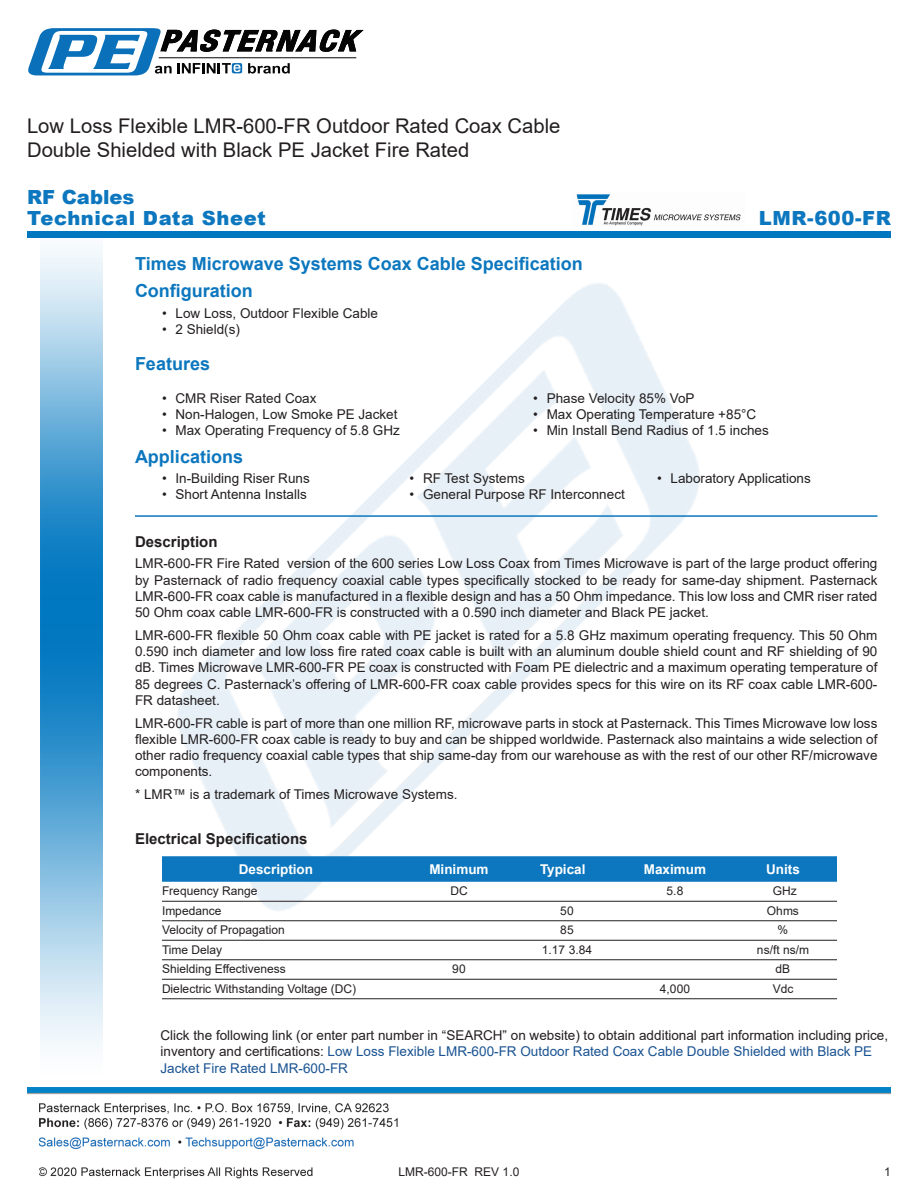
<style>
.page{position:relative;width:918px;height:1188px;background:#fff}
.page>*{position:absolute;margin:0;border:0;box-sizing:border-box;transform-origin:0 0}
.Web_Description_Para{font:20.25px/24.3px "Arial";color:#231f20}
.t1{font:900 19.5px "Arial";letter-spacing:.03em;color:#0c77be}
.t2{font:900 19.5px "Arial";color:#0c77be}
.Head1{font:700 18px "Arial";color:#0c77be}
.Head1-2{font:700 15px "Arial";color:#231f20}
.MarketingDescription{font:13.5px/16.2px "Arial";color:#231f20;text-align:justify}
.Description_and_PN_L{font:13.5px/16.2px "Arial";color:#231f20}
.Table-Header{font:700 13.5px "Arial";color:#fff}
.Table-Body{font:12px "Arial";color:#231f20}
.s1{color:#1a5392}
</style>
<div class="page">
<img style="left:39px;top:1103px;width:359px;height:76px">
<img style="left:102px;top:248px;width:719px;height:722px">
<img style="left:40px;top:237px;width:62px;height:811px">
<img style="left:27px;top:1088px;width:864px;height:7px">
<div style="left:27px;top:231px;width:864px;height:6px;background:#0177c0"></div>
<svg style="left:28px;top:28px;width:336px;height:47px"></svg>
<hr style="left:135px;top:515px;width:743px;height:2px;background:#0c77be">
<div style="left:162px;top:856px;width:675px;height:26px;background:#0c77be"></div>
<hr style="left:162px;top:901px;width:675px;height:1px;background:#231f20">
<hr style="left:162px;top:921px;width:675px;height:1px;background:#231f20">
<hr style="left:162px;top:940px;width:675px;height:1px;background:#231f20">
<hr style="left:162px;top:960px;width:675px;height:1px;background:#231f20">
<hr style="left:162px;top:979px;width:675px;height:1px;background:#231f20">
<hr style="left:162px;top:999px;width:675px;height:1px;background:#231f20">
<img style="left:576px;top:194px;width:165px;height:32px">
<h1 class="Web_Description_Para" style="left:27px;top:114px;width:535px">Low Loss Flexible LMR-600-FR Outdoor Rated Coax Cable<br>Double Shielded with Black PE Jacket Fire Rated</h1>
<p class="t2" style="left:27px;top:183px;width:109px">RF Cables</p>
<p class="t1" style="left:27px;top:204px;width:240px">Technical Data Sheet</p>
<p class="t1" style="left:759px;top:203px;width:134px">LMR-600-FR</p>
<p class="Head1" style="left:135px;top:251px;width:449px">Times Microwave Systems Coax Cable Specification</p>
<p class="Head1" style="left:135px;top:278px;width:119px">Configuration</p>
<p class="MarketingDescription" style="left:162px;top:305px;width:218px">• Low Loss, Outdoor Flexible Cable</p>
<p class="MarketingDescription" style="left:162px;top:321px;width:80px">• 2 Shield(s)</p>
<p class="Head1" style="left:135px;top:350px;width:77px">Features</p>
<p class="MarketingDescription" style="left:162px;top:390px;width:156px">• CMR Riser Rated Coax</p>
<p class="MarketingDescription" style="left:162px;top:406px;width:237px">• Non-Halogen, Low Smoke PE Jacket</p>
<p class="MarketingDescription" style="left:162px;top:422px;width:239px">• Max Operating Frequency of 5.8 GHz</p>
<p class="MarketingDescription" style="left:533px;top:390px;width:163px">• Phase Velocity 85% VoP</p>
<p class="MarketingDescription" style="left:533px;top:406px;width:225px">• Max Operating Temperature +85°C</p>
<p class="MarketingDescription" style="left:533px;top:422px;width:237px">• Min Install Bend Radius of 1.5 inches</p>
<p class="Head1" style="left:135px;top:444px;width:110px">Applications</p>
<p class="MarketingDescription" style="left:162px;top:470px;width:149px">• In-Building Riser Runs</p>
<p class="MarketingDescription" style="left:162px;top:486px;width:146px">• Short Antenna Installs</p>
<p class="MarketingDescription" style="left:410px;top:470px;width:117px">• RF Test Systems</p>
<p class="MarketingDescription" style="left:410px;top:486px;width:217px">• General Purpose RF Interconnect</p>
<p class="MarketingDescription" style="left:657px;top:470px;width:155px">• Laboratory Applications</p>
<p class="Head1-2" style="left:135px;top:531px;width:84px">Description</p>
<p class="MarketingDescription" style="left:135px;top:555px;width:744px">LMR-600-FR Fire Rated version of the 600 series Low Loss Coax from Times Microwave is part of the large product offering by Pasternack of radio frequency coaxial cable types specifically stocked to be ready for same-day shipment. Pasternack LMR-600-FR coax cable is manufactured in a flexible design and has a 50 Ohm impedance. This low loss and CMR riser rated 50 Ohm coax cable LMR-600-FR is constructed with a 0.590 inch diameter and Black PE jacket.</p>
<p class="MarketingDescription" style="left:135px;top:627px;width:744px">LMR-600-FR flexible 50 Ohm coax cable with PE jacket is rated for a 5.8 GHz maximum operating frequency. This 50 Ohm 0.590 inch diameter and low loss fire rated coax cable is built with an aluminum double shield count and RF shielding of 90 dB. Times Microwave LMR-600-FR PE coax is constructed with Foam PE dielectric and a maximum operating temperature of 85 degrees C. Pasternack’s offering of LMR-600-FR coax cable provides specs for this wire on its RF coax cable LMR-600- FR datasheet.</p>
<p class="MarketingDescription" style="left:135px;top:715px;width:744px">LMR-600-FR cable is part of more than one million RF, microwave parts in stock at Pasternack. This Times Microwave low loss flexible LMR-600-FR coax cable is ready to buy and can be shipped worldwide. Pasternack also maintains a wide selection of other radio frequency coaxial cable types that ship same-day from our warehouse as with the rest of our other RF/microwave components.</p>
<p class="MarketingDescription" style="left:135px;top:786px;width:324px">* LMR™ is a trademark of Times Microwave Systems.</p>
<p class="Head1-2" style="left:135px;top:828px;width:174px">Electrical Specifications</p>
<p class="Table-Header" style="left:239px;top:859px;width:76px">Description</p>
<p class="Table-Header" style="left:429px;top:859px;width:61px">Minimum</p>
<p class="Table-Header" style="left:540px;top:859px;width:47px">Typical</p>
<p class="Table-Header" style="left:644px;top:859px;width:64px">Maximum</p>
<p class="Table-Header" style="left:766px;top:859px;width:35px">Units</p>
<p class="Table-Body" style="left:162px;top:883px;width:97px">Frequency Range</p>
<p class="Table-Body" style="left:450px;top:883px;width:19px">DC</p>
<p class="Table-Body" style="left:667px;top:883px;width:18px">5.8</p>
<p class="Table-Body" style="left:773px;top:883px;width:25px">GHz</p>
<p class="Table-Body" style="left:162px;top:902px;width:61px">Impedance</p>
<p class="Table-Body" style="left:560px;top:902px;width:15px">50</p>
<p class="Table-Body" style="left:767px;top:902px;width:34px">Ohms</p>
<p class="Table-Body" style="left:162px;top:922px;width:124px">Velocity of Propagation</p>
<p class="Table-Body" style="left:560px;top:922px;width:15px">85</p>
<p class="Table-Body" style="left:778px;top:922px;width:12px">%</p>
<p class="Table-Body" style="left:162px;top:941px;width:62px">Time Delay</p>
<p class="Table-Body" style="left:542px;top:941px;width:52px">1.17 3.84</p>
<p class="Table-Body" style="left:757px;top:941px;width:54px">ns/ft ns/m</p>
<p class="Table-Body" style="left:162px;top:961px;width:125px">Shielding Effectiveness</p>
<p class="Table-Body" style="left:452px;top:961px;width:15px">90</p>
<p class="Table-Body" style="left:776px;top:961px;width:16px">dB</p>
<p class="Table-Body" style="left:162px;top:980px;width:196px">Dielectric Withstanding Voltage (DC)</p>
<p class="Table-Body" style="left:660px;top:980px;width:32px">4,000</p>
<p class="Table-Body" style="left:773px;top:980px;width:22px">Vdc</p>
<p class="Description_and_PN_L" style="left:160px;top:1027px;width:729px">Click the following link (or enter part number in “SEARCH” on website) to obtain additional part information including price, inventory and certifications: <span class="s1">Low Loss Flexible LMR-600-FR Outdoor Rated Coax Cable Double Shielded with Black PE<br>Jacket Fire Rated LMR-600-FR</span></p>
<p class="Table-Body" style="left:399px;top:1163px;width:122px">LMR-600-FR REV 1.0</p>
<p class="Table-Body" style="left:884px;top:1163px;width:8px">1</p>
</div>
